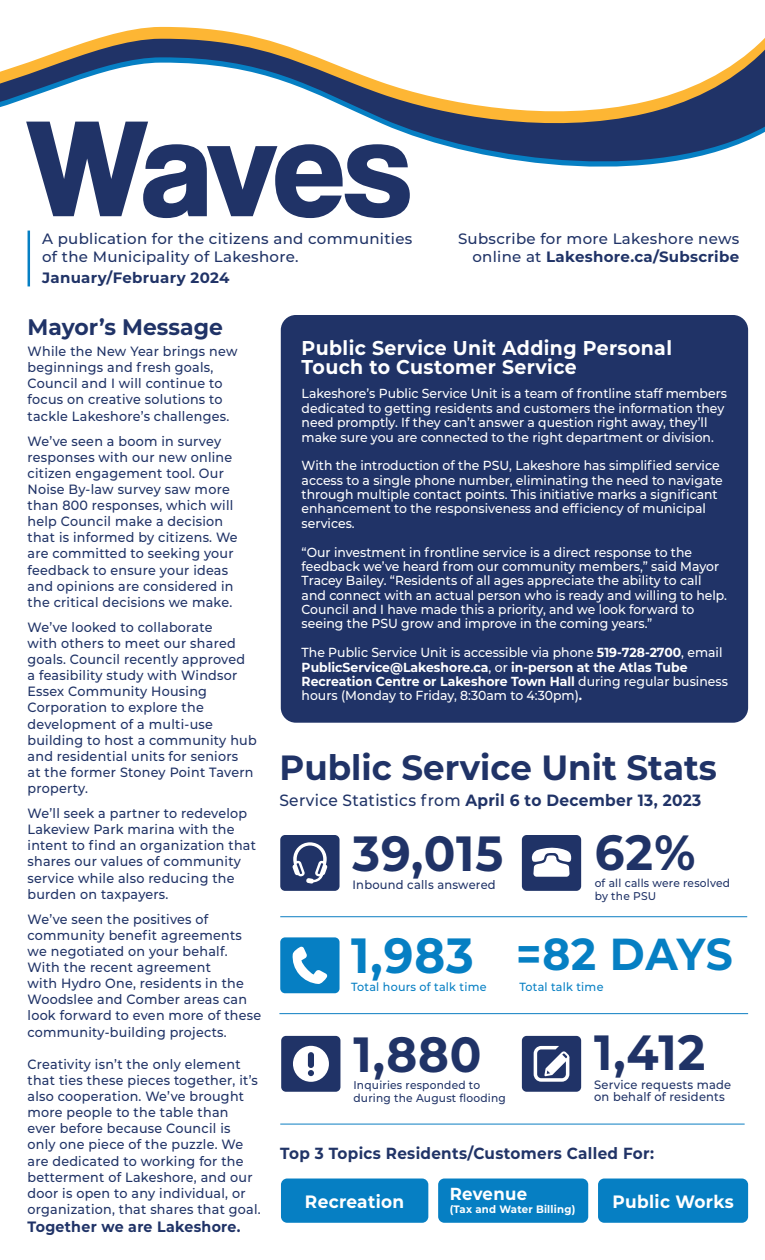
<style>
.page{position:relative;width:765px;height:1260px;background:#fff}
.page>*{position:absolute;margin:0;border:0;box-sizing:border-box;transform-origin:0 0}
.t1{font:700 142.5px "Coolvetica Rg";letter-spacing:-.035em;color:#203367}
.t2{font:700 49.38px "Montserrat";letter-spacing:.02em;color:#203367;scale:.95 1}
.t3{font:700 49.38px "Montserrat";color:#067fc3;scale:.95 1}
.t4{font:700 44.75px "Montserrat";letter-spacing:.01em;color:#067fc3;scale:.95 1}
.t5{font:700 35px "Montserrat";color:#203367}
.t6{font:700 22.5px "Montserrat";color:#203367}
.t7{font:700 20px/18.8px "Montserrat";letter-spacing:.02em;color:#fff;scale:.95 1}
.t8{font:700 17.88px "Montserrat";letter-spacing:.02em;color:#fff;scale:.95 1}
.t9{font:700 17.38px "Montserrat";letter-spacing:.02em;color:#fff;scale:.95 1}
.t10{font:700 16.25px "Montserrat";letter-spacing:.02em;color:#203367;scale:.95 1}
.t11{font:700 16.12px "Montserrat";letter-spacing:.02em;color:#213467;scale:.95 1}
.Top_Description_L{font:500 15px/17.9px "Montserrat";letter-spacing:.02em;color:#203367}
.Top_Descriiption_R{font:500 15px/17.9px "Montserrat";letter-spacing:.02em;color:#203367;text-align:right}
.Top_Description_L-2{font:700 15px "Montserrat";letter-spacing:.02em;color:#203367;scale:.95 1}
.Top_Description_L-3{font:700 15px "Montserrat";letter-spacing:.02em;color:#203367}
.t12{font:500 13.5px/16.1px "Montserrat";letter-spacing:.02em;color:#203367;scale:.95 1}
.t13{font:500 13.12px/14.4px "Montserrat";color:#fff;scale:.95 1}
.t14{font:500 12.12px "Montserrat";letter-spacing:.02em;color:#203367;scale:.95 1}
.t15{font:500 11.75px "Montserrat";letter-spacing:.02em;color:#067fc3;scale:.95 1}
.t16{font:500 11.25px/12.5px "Montserrat";letter-spacing:.02em;color:#203367;scale:.95 1}
.t17{font:700 10.75px "Montserrat";letter-spacing:.02em;color:#fff;scale:.95 1}
.s1{font-weight:700}
.s2{font-weight:500}
</style>
<div class="page">
<svg style="left:103px;top:26px;width:152px;height:11px;fill:#fdb634"></svg>
<svg style="left:0;top:37px;width:765px;height:130px"></svg>
<div style="left:281px;top:315px;width:467px;height:408px;background:#203367;border-radius:15px"></div>
<div style="left:280px;top:835px;width:60px;height:56px;background:#203367;border-radius:5px"></div>
<svg style="left:292px;top:842px;width:35px;height:42px"></svg>
<div style="left:522px;top:835px;width:59px;height:56px;background:#203367;border-radius:5px"></div>
<svg style="left:532px;top:847px;width:39px;height:30px"></svg>
<div style="left:280px;top:937px;width:60px;height:56px;background:#067fc3;border-radius:5px"></div>
<svg style="left:292px;top:946px;width:36px;height:38px"></svg>
<div style="left:281px;top:1036px;width:59px;height:56px;background:#203367;border-radius:5px"></div>
<svg style="left:293px;top:1046px;width:36px;height:36px"></svg>
<div style="left:522px;top:1036px;width:59px;height:56px;background:#203367;border-radius:5px"></div>
<svg style="left:534px;top:1046px;width:35px;height:36px"></svg>
<div style="left:281px;top:1179px;width:147px;height:44px;background:#067fc3;border-radius:6px"></div>
<div style="left:438px;top:1179px;width:150px;height:44px;background:#067fc3;border-radius:6px"></div>
<div style="left:598px;top:1179px;width:150px;height:44px;background:#067fc3;border-radius:6px"></div>
<hr style="left:28px;top:231px;width:2px;height:55px;background:#067fc3">
<hr style="left:280px;top:917px;width:467px;height:1px;background:#0c7ec2">
<hr style="left:280px;top:1124px;width:465px;height:1px;background:#0c7ec2">
<hr style="left:279px;top:1013px;width:469px;height:1px;background:#0c7ec2">
<h1 class="t1" style="left:26px;top:85px;width:387px">Waves</h1>
<p class="Top_Description_L" style="left:42px;top:229px;width:372px">A publication for the citizens and communities of the Municipality of Lakeshore.</p>
<p class="Top_Description_L-3" style="left:42px;top:267px;width:189px">January/February 2024</p>
<p class="Top_Descriiption_R" style="left:458px;top:229px;width:283px">Subscribe for more Lakeshore news online at <span class="s1">Lakeshore.ca/Subscribe</span></p>
<h3 class="t6" style="left:28px;top:311px;width:197px">Mayor’s Message</h3>
<p class="t12" style="left:28px;top:343px;width:223px">While the New Year brings new beginnings and fresh goals,<br>Council and I will continue to focus on creative solutions to tackle Lakeshore’s challenges.</p>
<p class="t12" style="left:28px;top:432px;width:223px">We’ve seen a boom in survey responses with our new online citizen engagement tool. Our<br>Noise By-law survey saw more than 800 responses, which will help Council make a decision that is informed by citizens. We are committed to seeking your feedback to ensure your ideas and opinions are considered in the critical decisions we make.</p>
<p class="t12" style="left:28px;top:618px;width:243px">We’ve looked to collaborate<br>with others to meet our shared goals. Council recently approved<br>a feasibility study with Windsor<br>Essex Community Housing<br>Corporation to explore the development of a multi-use building to host a community hub and residential units for seniors<br>at the former Stoney Point Tavern property.</p>
<p class="t12" style="left:28px;top:805px;width:242px">We’ll seek a partner to redevelop<br>Lakeview Park marina with the intent to find an organization that shares our values of community service while also reducing the burden on taxpayers.</p>
<p class="t12" style="left:28px;top:910px;width:248px">We’ve seen the positives of community benefit agreements we negotiated on your behalf.<br>With the recent agreement<br>with Hydro One, residents in the<br>Woodslee and Comber areas can look forward to even more of these community-building projects.</p>
<p class="t12" style="left:28px;top:1055px;width:247px">Creativity isn’t the only element that ties these pieces together, it’s also cooperation. We’ve brought more people to the table than<br>ever before because Council is only one piece of the puzzle. We are dedicated to working for the betterment of Lakeshore, and our door is open to any individual, or organization, that shares that goal.</p>
<p class="Top_Description_L-2" style="left:28px;top:1216px;width:226px">Together we are Lakeshore.</p>
<p class="t7" style="left:302px;top:338px;width:391px">Public Service Unit Adding Personal<br>Touch to Customer Service</p>
<p class="t13" style="left:302px;top:386px;width:449px">Lakeshore’s Public Service Unit is a team of frontline staff members dedicated to getting residents and customers the information they need promptly. If they can’t answer a question right away, they’ll make sure you are connected to the right department or division.</p>
<p class="t13" style="left:302px;top:458px;width:445px">With the introduction of the PSU, Lakeshore has simplified service access to a single phone number, eliminating the need to navigate through multiple contact points. This initiative marks a significant enhancement to the responsiveness and efficiency of municipal services.</p>
<p class="t13" style="left:302px;top:544px;width:449px">“Our investment in frontline service is a direct response to the feedback we’ve heard from our community members,” said Mayor Tracey Bailey. “Residents of all ages appreciate the ability to call and connect with an actual person who is ready and willing to help.<br>Council and I have made this a priority, and we look forward to seeing the PSU grow and improve in the coming years.”</p>
<p class="t13" style="left:302px;top:645px;width:450px">The Public Service Unit is accessible via phone <span class="s1">519-728-2700</span>, email <span class="s1">PublicService@Lakeshore.ca</span>, or <span class="s1">in-person at the Atlas Tube Recreation Centre or Lakeshore Town Hall</span> during regular business hours (Monday to Friday, 8:30am to 4:30pm)<span class="s1">.</span></p>
<h3 class="t5" style="left:279px;top:742px;width:439px">Public Service Unit Stats</h3>
<p class="t10" style="left:279px;top:788px;width:446px"><span class="s2">Service Statistics from</span> April 6 to December 13, 2023</p>
<p class="t2" style="left:353px;top:818px;width:160px">39,015</p>
<p class="t14" style="left:353px;top:876px;width:152px">Inbound calls answered</p>
<p class="t16" style="left:595px;top:877px;width:144px">of all calls were resolved</p>
<p class="t2" style="left:595px;top:817px;width:107px">62%</p>
<p class="t16" style="left:595px;top:889px;width:66px">by the PSU</p>
<p class="t3" style="left:351px;top:920px;width:130px">1,983</p>
<p class="t15" style="left:351px;top:979px;width:144px">Total hours of talk time</p>
<p class="t4" style="left:516px;top:922px;width:229px">=82 DAYS</p>
<p class="t15" style="left:519px;top:979px;width:90px">Total talk time</p>
<p class="t2" style="left:353px;top:1018px;width:136px">1,880</p>
<p class="t16" style="left:353px;top:1079px;width:162px">Inquiries responded to during the August flooding</p>
<p class="t2" style="left:594px;top:1017px;width:119px">1,412</p>
<p class="t14" style="left:594px;top:1076px;width:146px">Service requests made</p>
<p class="t14" style="left:594px;top:1089px;width:139px">on behalf of residents</p>
<p class="t11" style="left:280px;top:1142px;width:395px">Top 3 Topics Residents/Customers Called For:</p>
<p class="t8" style="left:305px;top:1189px;width:106px">Recreation</p>
<p class="t9" style="left:450px;top:1181px;width:83px">Revenue</p>
<p class="t17" style="left:450px;top:1201px;width:134px">(Tax and Water Billing)</p>
<p class="t8" style="left:612px;top:1189px;width:129px">Public Works</p>
</div>
